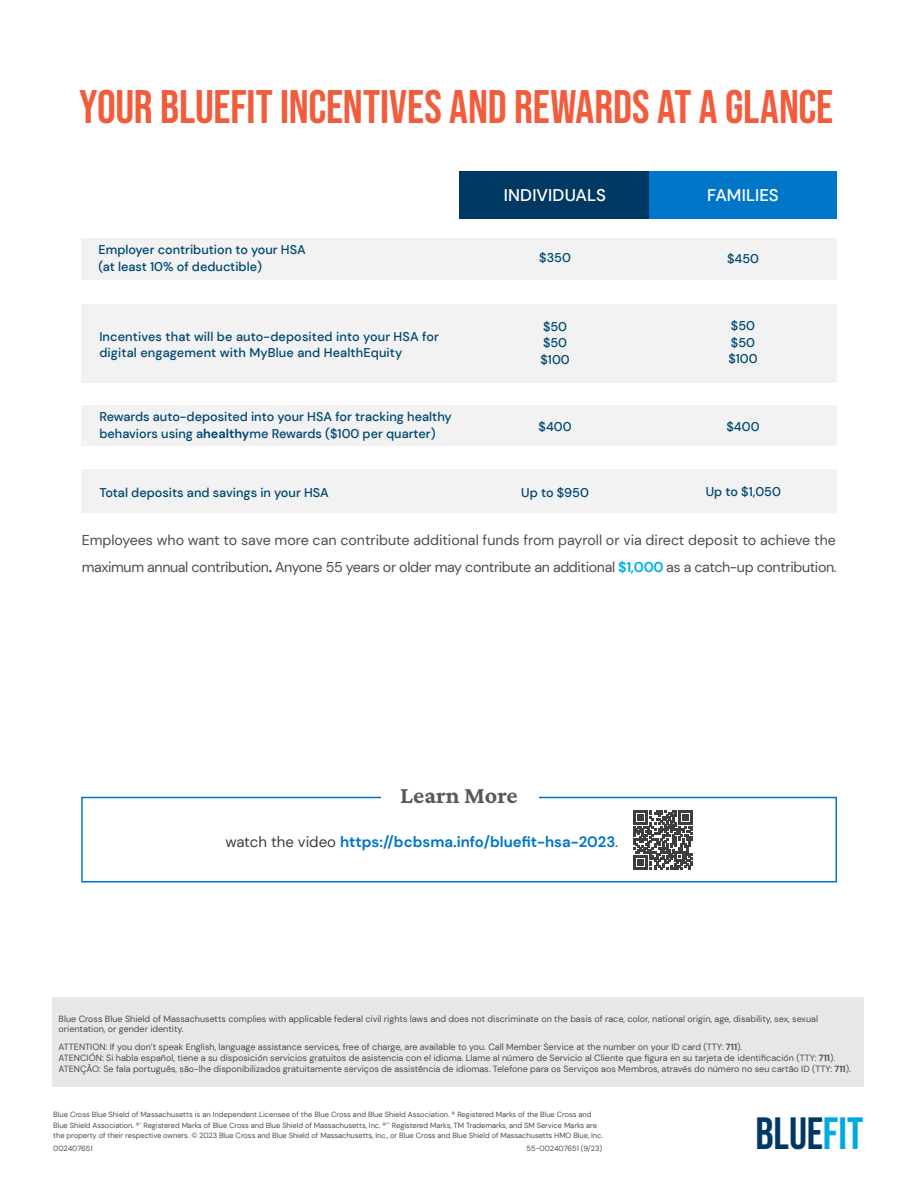
<style>
.page{position:relative;width:918px;height:1188px;background:#fff}
.page>*{position:absolute;margin:0;border:0;box-sizing:border-box;transform-origin:0 0}
.MAIN_HEADER{font:46.8px "Bebas Neue";letter-spacing:-.005em;color:#f15c3c}
.MAIN_HEADER-2{font:45px "Bebas Neue";color:#003864}
.t1{font:200 24px "Crimson Pro";color:#57585a}
.MAIN_HEADER-3{font:500 16.95px "DM Sans";letter-spacing:.005em;color:#fff}
.t2{font:700 15px "DM Sans";color:#0076c8}
.t3{font:14.25px/27px "DM Sans";letter-spacing:-.025em;color:#4b4c4d}
.t4{font:500 12.6px/16.5px "DM Sans";color:#004973}
.t5{font:9px/10.8px "DM Sans";color:#4b4c4d}
.t6{font:7.5px/10.5px "DM Sans";letter-spacing:-.005em;color:#4b4c4d}
.s1{font-weight:700}
.s2{font-weight:700;color:#3e3e3f}
.s3{font-weight:700;color:#00b1e5}
.s4{font-weight:400;color:#3e3e3f}
.s5{color:#00a8e2}
</style>
<div class="page">
<div style="left:81px;top:305px;width:756px;height:78px;background:#f2f2f2"></div>
<div style="left:81px;top:238px;width:756px;height:42px;background:#f2f2f2"></div>
<div style="left:649px;top:171px;width:188px;height:47px;background:#0076c8"></div>
<div style="left:459px;top:171px;width:190px;height:47px;background:#003864"></div>
<div style="left:81px;top:406px;width:756px;height:40px;background:#f2f2f2"></div>
<div style="left:81px;top:470px;width:756px;height:43px;background:#f2f2f2"></div>
<div style="left:81px;top:797px;width:756px;height:85px;border:2px solid #0076c8"></div>
<div style="left:381px;top:776px;width:158px;height:41px;background:#fff"></div>
<div style="left:52px;top:997px;width:812px;height:90px;background:#e6e7e9"></div>
<svg style="left:634px;top:810px;width:59px;height:59px"></svg>
<p class="MAIN_HEADER" style="left:79px;top:81px;width:756px">YOUR BLUEFIT INCENTIVES AND REWARDS AT A GLANCE</p>
<p class="t4" style="left:99px;top:242px;width:209px">Employer contribution to your HSA (at least 10% of deductible)</p>
<p class="t4" style="left:99px;top:328px;width:341px">Incentives that will be auto-deposited into your HSA for digital engagement with MyBlue and HealthEquity</p>
<p class="t4" style="left:99px;top:409px;width:354px">Rewards auto-deposited into your HSA for tracking healthy behaviors using a<span class="s1">healthy</span>me Rewards ($100 per quarter)</p>
<p class="t4" style="left:99px;top:484px;width:231px">Total deposits and savings in your HSA</p>
<p class="MAIN_HEADER-3" style="left:504px;top:185px;width:104px">INDIVIDUALS</p>
<p class="MAIN_HEADER-3" style="left:707px;top:185px;width:73px">FAMILIES</p>
<p class="t4" style="left:539px;top:249px;width:33px">$350</p>
<p class="t4" style="left:727px;top:250px;width:34px">$450</p>
<p class="t4" style="left:540px;top:318px;width:31px">$50 $50 $100</p>
<p class="t4" style="left:728px;top:318px;width:31px">$50 $50 $100</p>
<p class="t4" style="left:539px;top:419px;width:35px">$400</p>
<p class="t4" style="left:726px;top:419px;width:35px">$400</p>
<p class="t4" style="left:521px;top:484px;width:69px">Up to $950</p>
<p class="t4" style="left:706px;top:484px;width:77px">Up to $1,050</p>
<p class="t3" style="left:82px;top:526px;width:756px">Employees who want to save more can contribute additional funds from payroll or via direct deposit to achieve the maximum annual contribution<span class="s2">.</span> Anyone 55 years or older may contribute an additional <span class="s3">$1,000</span> as a catch-up contribution.</p>
<p class="t1" style="left:400px;top:780px;width:119px">Learn More</p>
<p class="t2" style="left:225px;top:832px;width:394px"><span class="s4">watch the video</span> https://bcbsma.info/bluefit-hsa-2023<span class="s4">.</span></p>
<p class="t5" style="left:59px;top:1013px;width:761px">Blue Cross Blue Shield of Massachusetts complies with applicable federal civil rights laws and does not discriminate on the basis of race, color, national origin, age, disability, sex, sexual orientation, or gender identity.</p>
<p class="t5" style="left:59px;top:1041px;width:685px">ATTENTION: If you don’t speak English, language assistance services, free of charge, are available to you. Call Member Service at the number on your ID card (TTY: <span class="s1">711</span>).</p>
<p class="t5" style="left:59px;top:1052px;width:778px">ATENCIÓN: Si habla español, tiene a su disposición servicios gratuitos de asistencia con el idioma. Llame al número de Servicio al Cliente que figura en su tarjeta de identificación (TTY: <span class="s1">711</span>).</p>
<p class="t5" style="left:59px;top:1063px;width:794px">ATENÇÃO: Se fala português, são-lhe disponibilizados gratuitamente serviços de assistência de idiomas. Telefone para os Serviços aos Membros, através do número no seu cartão ID (TTY: <span class="s1">711</span>).</p>
<p class="t6" style="left:53px;top:1109px;width:551px">Blue Cross Blue Shield of Massachusetts is an Independent Licensee of the Blue Cross and Blue Shield Association. ® Registered Marks of the Blue Cross and<br>Blue Shield Association. ®´ Registered Marks of Blue Cross and Blue Shield of Massachusetts, Inc. ®´´ Registered Marks, TM Trademarks, and SM Service Marks are the property of their respective owners. © 2023 Blue Cross and Blue Shield of Massachusetts, Inc., or Blue Cross and Blue Shield of Massachusetts HMO Blue, Inc.</p>
<p class="t6" style="left:53px;top:1143px;width:41px">002407651</p>
<p class="t6" style="left:527px;top:1143px;width:77px">55-002407651 (9/23)</p>
<p class="MAIN_HEADER-2" style="left:756px;top:1108px;width:110px">BLUE<span class="s5">FIT</span></p>
</div>
